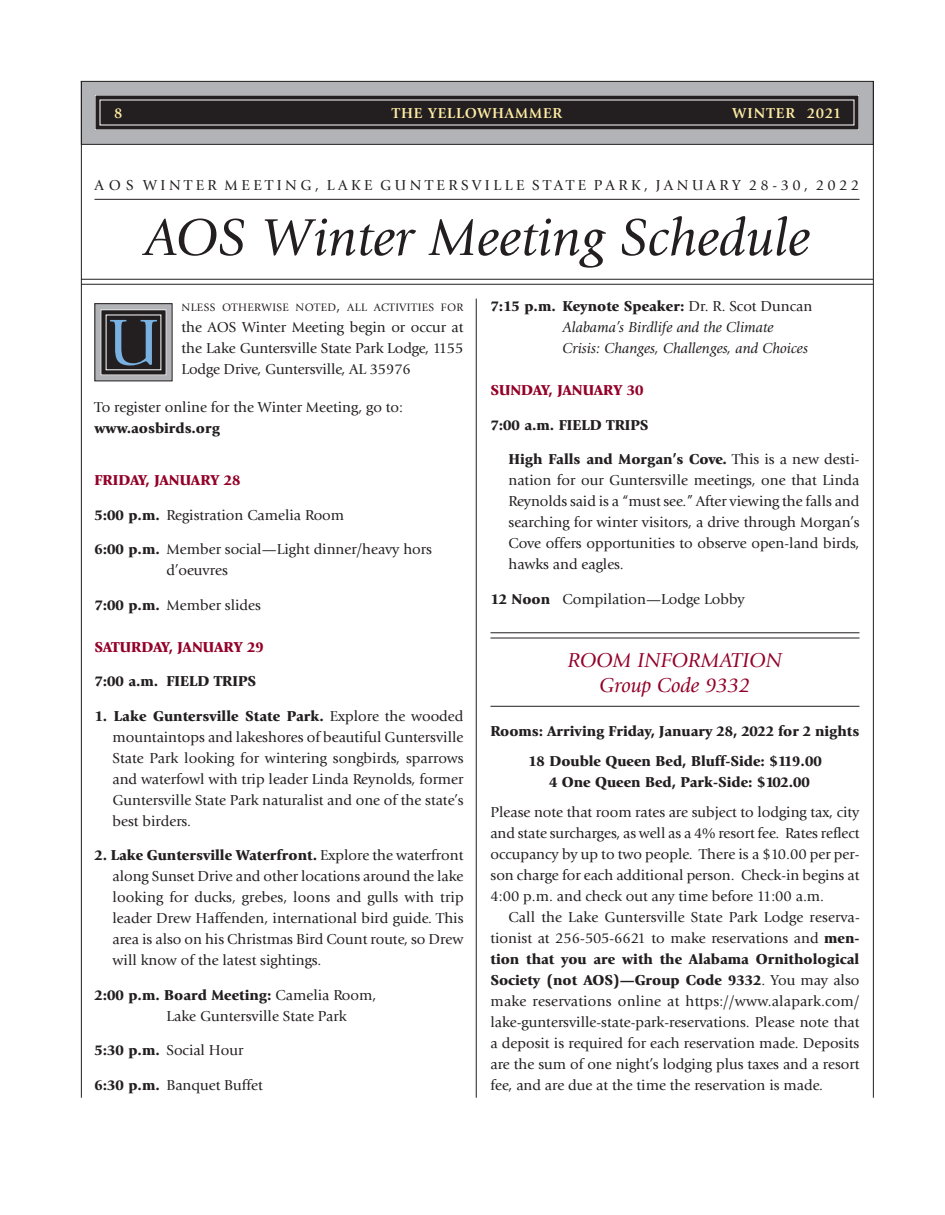
<style>
.page{position:relative;width:945px;height:1215px;background:#fff}
.page>*{position:absolute;margin:0;border:0;box-sizing:border-box;transform-origin:0 0}
.t1{font:67.5px "Giovanni";color:#79b1e0}
.t2{font:italic 54px "Giovanni";color:#231f20}
.t3{font:italic 21px/25.5px "Giovanni";color:#930128;text-align:center}
.t4{font:15px/21px "Giovanni";color:#231f20;text-align:justify}
.t5{font:900 15px/30px "Giovanni";color:#231f20;text-align:center}
.t6{font:italic 15px/21px "Giovanni";color:#231f20}
.t7{font:15px "Giovanni";letter-spacing:.235em;color:#231f20}
.t8{font:900 15px "Giovanni";color:#930128}
.t9{font:700 15px "Giovanni";letter-spacing:.055em;color:#ffeda5}
.t10{font:11.25px "Giovanni";letter-spacing:.04em;color:#231f20}
.s1{font-size:15px}
.s2{font-weight:900}
.s3{font-weight:900;font-style:normal}
.s4{font-style:normal}
</style>
<div class="page">
<div style="left:81px;top:81px;width:792px;height:63px;background:#b2b3b7"></div>
<div style="left:81px;top:81px;width:793px;height:64px;border:1px solid #231f20"></div>
<svg style="left:94px;top:94px;width:766px;height:37px;background:#3d3a3a"></svg>
<hr style="left:81px;top:81px;width:1px;height:1017px;background:#231f20">
<hr style="left:873px;top:81px;width:1px;height:1017px;background:#231f20">
<hr style="left:94px;top:199px;width:766px;height:1px;background:#231f20">
<hr style="left:81px;top:284px;width:792px;height:1px;background:#231f20">
<hr style="left:81px;top:279px;width:792px;height:1px;background:#231f20">
<hr style="left:476px;top:299px;width:1px;height:799px;background:#231f20">
<hr style="left:490px;top:632px;width:370px;height:1px;background:#231f20">
<hr style="left:490px;top:638px;width:370px;height:1px;background:#231f20">
<hr style="left:490px;top:706px;width:370px;height:1px;background:#231f20">
<div style="left:95px;top:304px;width:77px;height:77px;background:#b2b3b7"></div>
<div style="left:94px;top:303px;width:78px;height:78px;border:1px solid #231f20"></div>
<svg style="left:100px;top:309px;width:67px;height:67px;background:#3c3839"></svg>
<p class="t9" style="left:392px;top:104px;width:172px">THE YELLOWHAMMER</p>
<p class="t9" style="left:114px;top:104px;width:10px">8</p>
<p class="t9" style="left:733px;top:104px;width:110px">WINTER 2021</p>
<p class="t7" style="left:94px;top:177px;width:766px">AOS WINTER MEETING, LAKE GUNTERSVILLE STATE PARK, JANUARY 28-30, 2022</p>
<h2 class="t2" style="left:144px;top:207px;width:668px">AOS Winter Meeting Schedule</h2>
<p class="t10" style="left:182px;top:301px;width:284px">NLESS OTHERWISE NOTED<span class="s1">,</span> ALL ACTIVITIES FOR</p>
<p class="t4" style="left:182px;top:317px;width:284px">the AOS Winter Meeting begin or occur at the Lake Guntersville State Park Lodge, 1155<br>Lodge Drive, Guntersville, AL 35976</p>
<p class="t4" style="left:94px;top:397px;width:310px">To register online for the Winter Meeting, go to:</p>
<p class="t5" style="left:94px;top:413px;width:127px">www.aosbirds.org</p>
<p class="t8" style="left:94px;top:472px;width:148px">FRIDAY, JANUARY 28</p>
<p class="t4" style="left:94px;top:505px;width:251px"><span class="s2">5:00 p.m.</span> Registration Camelia Room</p>
<p class="t4" style="left:166px;top:539px;width:267px;text-indent:-72px"><span class="s2">6:00 p.m.</span> Member social—Light dinner/heavy hors d’oeuvres</p>
<p class="t4" style="left:94px;top:595px;width:168px"><span class="s2">7:00 p.m.</span> Member slides</p>
<p class="t8" style="left:94px;top:638px;width:171px">SATURDAY, JANUARY 29</p>
<p class="t5" style="left:94px;top:666px;width:163px">7:00 a.m. FIELD TRIPS</p>
<p class="t4" style="left:112px;top:706px;width:353px;text-indent:-18px"><span class="s2">1. Lake Guntersville State Park.</span> Explore the wooded mountaintops and lakeshores of beautiful Guntersville State Park looking for wintering songbirds, sparrows and waterfowl with trip leader Linda Reynolds, former Guntersville State Park naturalist and one of the state’s best birders.</p>
<p class="t4" style="left:112px;top:845px;width:353px;text-indent:-18px"><span class="s2">2. Lake Guntersville Waterfront.</span> Explore the waterfront along Sunset Drive and other locations around the lake looking for ducks, grebes, loons and gulls with trip leader Drew Haffenden, international bird guide. This area is also on his Christmas Bird Count route, so Drew will know of the latest sightings.</p>
<p class="t4" style="left:166px;top:985px;width:211px;text-indent:-72px"><span class="s2">2:00 p.m. Board Meeting:</span> Camelia Room,<br>Lake Guntersville State Park</p>
<p class="t4" style="left:94px;top:1040px;width:150px"><span class="s2">5:30 p.m.</span> Social Hour</p>
<p class="t4" style="left:94px;top:1075px;width:170px"><span class="s2">6:30 p.m.</span> Banquet Buffet</p>
<h1 class="t1" style="left:108px;top:304px;width:53px">U</h1>
<p class="t6" style="left:562px;top:296px;width:251px;text-indent:-72px"><span class="s3">7:15 p.m. Keynote Speaker:</span> <span class="s4">Dr. R. Scot Duncan<br></span>Alabama’s Birdlife and the Climate<br>Crisis: Changes, Challenges, and Choices</p>
<p class="t8" style="left:490px;top:381px;width:155px">SUNDAY, JANUARY 30</p>
<p class="t5" style="left:490px;top:410px;width:160px">7:00 a.m. FIELD TRIPS</p>
<p class="t4" style="left:508px;top:449px;width:353px"><span class="s2">High Falls and Morgan’s Cove.</span> This is a new desti&shy;nation for our Guntersville meetings, one that Linda Reynolds said is a “must see.” After viewing the falls and searching for winter visitors, a drive through Morgan’s Cove offers opportunities to observe open-land birds, hawks and eagles.</p>
<p class="t4" style="left:490px;top:589px;width:256px"><span class="s2">12 Noon</span> Compilation—Lodge Lobby</p>
<h3 class="t3" style="left:568px;top:648px;width:216px">ROOM INFORMATION<br>Group Code 9332</h3>
<p class="t5" style="left:490px;top:716px;width:370px">Rooms: Arriving Friday, January 28, 2022 for 2 nights<br>18 Double Queen Bed, Bluff-Side: $119.00</p>
<p class="t5" style="left:549px;top:767px;width:262px">4 One Queen Bed, Park-Side: $102.00</p>
<p class="t4" style="left:490px;top:802px;width:371px">Please note that room rates are subject to lodging tax, city and state surcharges, as well as a 4% resort fee. Rates reflect occupancy by up to two people. There is a $10.00 per per&shy;son charge for each additional person. Check-in begins at 4:00 p.m. and check out any time before 11:00 a.m.</p>
<p class="t4" style="left:490px;top:907px;width:371px;text-indent:18px">Call the Lake Guntersville State Park Lodge reserva&shy;tionist at 256-505-6621 to make reservations and <span class="s2">men&shy;tion that you are with the Alabama Ornithological Society (not AOS)—Group Code 9332</span>. You may also make reservations online at https://www.alapark.com/ lake-guntersville-state-park-reservations. Please note that a deposit is required for each reservation made. Deposits are the sum of one night’s lodging plus taxes and a resort fee, and are due at the time the reservation is made.</p>
</div>
